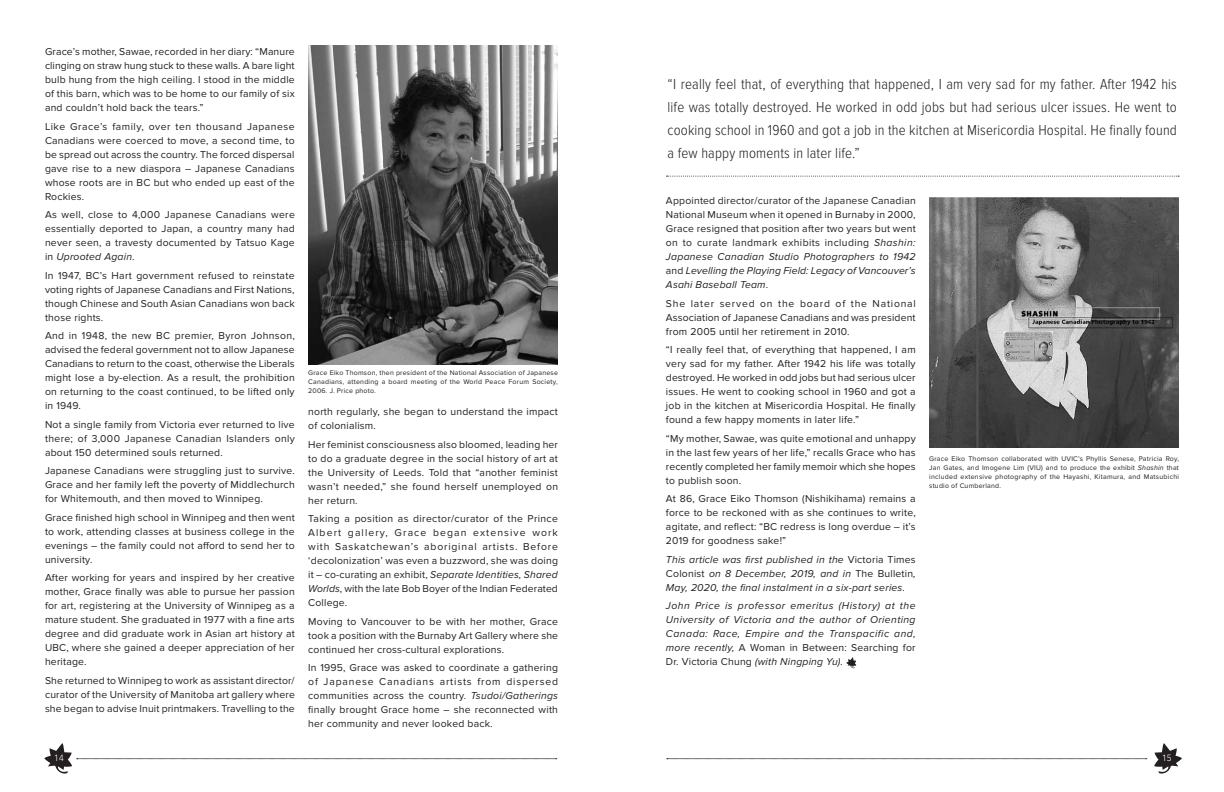
<style>
.page{position:relative;width:1224px;height:792px;background:#fff}
.page>*{position:absolute;margin:0;border:0;box-sizing:border-box;transform-origin:0 0}
.t1{font:300 15px/23px "Proxima Nova Cond";letter-spacing:.01em;color:#231f20;text-align:justify}
.t2{font:10.4px/14px "Proxima Nova";letter-spacing:.02em;color:#231f20;text-align:justify}
.t3{font:italic 10.4px/14px "Proxima Nova";letter-spacing:.02em;color:#231f20;text-align:justify}
.t4{font:300 9px "Avenir LT Std";color:#fff}
.t5{font:7px/9px "Proxima Nova";letter-spacing:.035em;color:#231f20;text-align:justify}
.s1{font-style:italic}
.s2{font-style:normal}
</style>
<div class="page">
<svg style="left:1154px;top:743px;width:28px;height:31px"></svg>
<svg style="left:44px;top:743px;width:513px;height:31px"></svg>
<svg style="left:667px;top:758px;width:480px;height:1px"></svg>
<svg style="left:846px;top:657px;width:10px;height:11px"></svg>
<img style="left:308px;top:45px;width:250px;height:320px">
<img style="left:929px;top:198px;width:250px;height:250px">
<svg style="left:667px;top:176px;width:512px;height:1px"></svg>
<p class="t2" style="left:45px;top:45px;width:251px">Grace’s mother, Sawae, recorded in her diary: “Manure clinging on straw hung stuck to these walls. A bare light bulb hung from the high ceiling. I stood in the middle of this barn, which was to be home to our family of six and couldn’t hold back the tears.”</p>
<p class="t2" style="left:45px;top:119px;width:251px">Like Grace’s family, over ten thousand Japanese Canadians were coerced to move, a second time, to be spread out across the country. The forced dispersal gave rise to a new diaspora – Japanese Canadians whose roots are in BC but who ended up east of the Rockies.</p>
<p class="t2" style="left:45px;top:208px;width:251px">As well, close to 4,000 Japanese Canadians were essentially deported to Japan, a country many had never seen, a travesty documented by Tatsuo Kage in <span class="s1">Uprooted Again</span>.</p>
<p class="t2" style="left:45px;top:268px;width:251px">In 1947, BC’s Hart government refused to reinstate voting rights of Japanese Canadians and First Nations, though Chinese and South Asian Canadians won back those rights.</p>
<p class="t2" style="left:45px;top:329px;width:251px">And in 1948, the new BC premier, Byron Johnson, advised the federal government not to allow Japanese Canadians to return to the coast, otherwise the Liberals might lose a by-election. As a result, the prohibition on returning to the coast continued, to be lifted only in 1949.</p>
<p class="t2" style="left:45px;top:417px;width:251px">Not a single family from Victoria ever returned to live there; of 3,000 Japanese Canadian Islanders only about 150 determined souls returned.</p>
<p class="t2" style="left:45px;top:464px;width:251px">Japanese Canadians were struggling just to survive.<br>Grace and her family left the poverty of Middlechurch for Whitemouth, and then moved to Winnipeg.</p>
<p class="t2" style="left:45px;top:510px;width:251px">Grace finished high school in Winnipeg and then went to work, attending classes at business college in the evenings – the family could not afford to send her to university.</p>
<p class="t2" style="left:45px;top:571px;width:251px">After working for years and inspired by her creative mother, Grace finally was able to pursue her passion for art, registering at the University of Winnipeg as a mature student. She graduated in 1977 with a fine arts degree and did graduate work in Asian art history at UBC, where she gained a deeper appreciation of her heritage.</p>
<p class="t2" style="left:45px;top:673px;width:251px">She returned to Winnipeg to work as assistant director/ curator of the University of Manitoba art gallery where she began to advise Inuit printmakers. Travelling to the</p>
<p class="t5" style="left:308px;top:368px;width:251px">Grace Eiko Thomson, then president of the National Association of Japanese Canadians, attending a board meeting of the World Peace Forum Society, 2006. J. Price photo.</p>
<p class="t2" style="left:308px;top:405px;width:251px">north regularly, she began to understand the impact of colonialism.</p>
<p class="t2" style="left:308px;top:437px;width:251px">Her feminist consciousness also bloomed, leading her to do a graduate degree in the social history of art at the University of Leeds. Told that “another feminist wasn’t needed,” she found herself unemployed on her return.</p>
<p class="t2" style="left:308px;top:512px;width:251px">Taking a position as director/curator of the Prince Albert gallery, Grace began extensive work with Saskatchewan’s aboriginal artists. Before ‘decolonization’ was even a buzzword, she was doing it – co-curating an exhibit, <span class="s1">Separate Identities, Shared Worlds</span>, with the late Bob Boyer of the Indian Federated College.</p>
<p class="t2" style="left:308px;top:614px;width:251px">Moving to Vancouver to be with her mother, Grace took a position with the Burnaby Art Gallery where she continued her cross-cultural explorations.</p>
<p class="t2" style="left:308px;top:661px;width:251px">In 1995, Grace was asked to coordinate a gathering of Japanese Canadians artists from dispersed communities across the country. <span class="s1">Tsudoi/Gatherings </span>finally brought Grace home – she reconnected with her community and never looked back.</p>
<p class="t1" style="left:668px;top:73px;width:511px">“I really feel that, of everything that happened, I am very sad for my father. After 1942 his life was totally destroyed. He worked in odd jobs but had serious ulcer issues. He went to cooking school in 1960 and got a job in the kitchen at Misericordia Hospital. He finally found a few happy moments in later life.”</p>
<p class="t2" style="left:666px;top:194px;width:251px">Appointed director/curator of the Japanese Canadian National Museum when it opened in Burnaby in 2000, Grace resigned that position after two years but went on to curate landmark exhibits including <span class="s1">Shashin:<br>Japanese Canadian Studio Photographers to 1942 </span>and <span class="s1">Levelling the Playing Field: Legacy of Vancouver’s Asahi Baseball Team</span>.</p>
<p class="t2" style="left:666px;top:296px;width:251px">She later served on the board of the National Association of Japanese Canadians and was president from 2005 until her retirement in 2010.</p>
<p class="t2" style="left:666px;top:343px;width:251px">“I really feel that, of everything that happened, I am very sad for my father. After 1942 his life was totally destroyed. He worked in odd jobs but had serious ulcer issues. He went to cooking school in 1960 and got a job in the kitchen at Misericordia Hospital. He finally found a few happy moments in later life.”</p>
<p class="t2" style="left:666px;top:431px;width:251px">“My mother, Sawae, was quite emotional and unhappy in the last few years of her life,” recalls Grace who has recently completed her family memoir which she hopes to publish soon.</p>
<p class="t2" style="left:666px;top:492px;width:251px">At 86, Grace Eiko Thomson (Nishikihama) remains a force to be reckoned with as she continues to write, agitate, and reflect: “BC redress is long overdue – it’s 2019 for goodness sake!”</p>
<p class="t3" style="left:666px;top:552px;width:251px">This article was first published in the <span class="s2">Victoria Times Colonist</span> on 8 December, 2019, and in <span class="s2">The Bulletin</span>, May, 2020, the final instalment in a six-part series.</p>
<p class="t3" style="left:666px;top:599px;width:251px">John Price is professor emeritus (History) at the University of Victoria and the author of Orienting Canada: Race, Empire and the Transpacific and, more recently, <span class="s2">A Woman in Between: Searching for Dr. Victoria Chung</span> (with Ningping Yu).</p>
<p class="t5" style="left:929px;top:454px;width:251px">Grace Eiko Thomson collaborated with UVIC’s Phyllis Senese, Patricia Roy, Jan Gates, and Imogene Lim (VIU) and to produce the exhibit <span class="s1">Shashin</span> that included extensive photography of the Hayashi, Kitamura, and Matsubichi studio of Cumberland.</p>
<p class="t4" style="left:54px;top:753px;width:11px">14</p>
<p class="t4" style="left:1162px;top:753px;width:11px">15</p>
</div>
